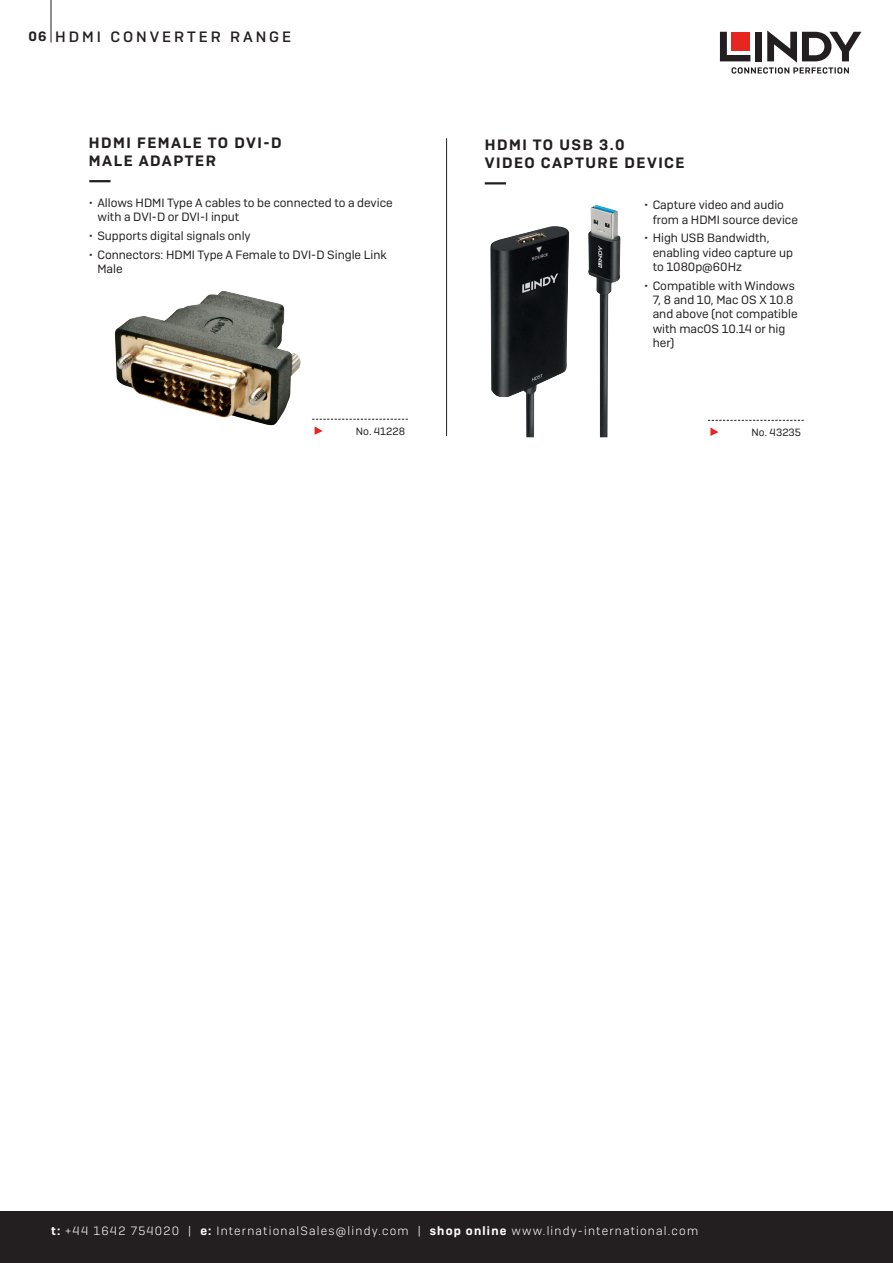
<style>
.page{position:relative;width:893px;height:1263px;background:#fff}
.page>*{position:absolute;margin:0;border:0;box-sizing:border-box;transform-origin:0 0}
.Product-Headline{font:600 15px/18px "Camber";letter-spacing:.1em;color:#231f20}
.Head-1{font:500 15px "Camber";letter-spacing:.2em;color:#231f20}
.Bullets{font:600 13.5px "Camber";color:#231f20}
.t1{font:12px/14.4px "Camber";color:#231f20}
.t2{font:12px "Camber Lg";letter-spacing:.1em;color:#fff}
.Tabelle_No{font:10.5px "Camber";color:#231f20}
.s1{font-family:"Camber";font-weight:600}
</style>
<div class="page">
<div style="left:0;top:1212px;width:893px;height:51px;background:#231f20"></div>
<hr style="left:51px;top:0;width:1px;height:43px;background:#231f20">
<svg style="left:720px;top:31px;width:141px;height:43px"></svg>
<div style="left:731px;top:32px;width:19px;height:18px;background:#e72621"></div>
<div style="left:755px;top:32px;width:7px;height:29px;background:#231f20"></div>
<hr style="left:446px;top:138px;width:1px;height:298px;background:#231f20">
<img style="left:490px;top:205px;width:130px;height:232px">
<svg style="left:710px;top:427px;width:8px;height:9px"></svg>
<svg style="left:708px;top:420px;width:96px;height:1px"></svg>
<hr style="left:485px;top:182px;width:21px;height:2px;background:#231f20">
<img style="left:115px;top:291px;width:186px;height:135px">
<svg style="left:315px;top:426px;width:8px;height:9px"></svg>
<svg style="left:312px;top:419px;width:96px;height:1px"></svg>
<hr style="left:89px;top:180px;width:22px;height:2px;background:#231f20">
<p class="Bullets" style="left:28px;top:28px;width:20px">06</p>
<p class="Head-1" style="left:55px;top:28px;width:237px">HDMI CONVERTER RANGE</p>
<p class="Product-Headline" style="left:89px;top:134px;width:194px">HDMI FEMALE TO DVI-D<br>MALE ADAPTER</p>
<p class="t1" style="left:97px;top:195px;width:297px;text-indent:-9px">• Allows HDMI Type A cables to be connected to a device with a DVI-D or DVI-I input</p>
<p class="t1" style="left:89px;top:228px;width:163px">• Supports digital signals only</p>
<p class="t1" style="left:97px;top:247px;width:291px;text-indent:-9px">• Connectors: HDMI Type A Female to DVI-D Single Link<br>Male</p>
<p class="Tabelle_No" style="left:356px;top:425px;width:51px">No. 41228</p>
<p class="Product-Headline" style="left:485px;top:136px;width:141px">HDMI TO USB 3.0</p>
<p class="Product-Headline" style="left:485px;top:154px;width:201px">VIDEO CAPTURE DEVICE</p>
<p class="t1" style="left:653px;top:198px;width:147px;text-indent:-9px">• Capture video and audio from a HDMI source device</p>
<p class="t1" style="left:653px;top:231px;width:142px;text-indent:-9px">• High USB Bandwidth, enabling video capture up to 1080p@60Hz</p>
<p class="t1" style="left:653px;top:278px;width:146px;text-indent:-9px">• Compatible with Windows<br>7, 8 and 10, Mac OS X 10.8 and above (not compatible with macOS 10.14 or hig her)</p>
<p class="Tabelle_No" style="left:752px;top:426px;width:51px">No. 43235</p>
<p class="t2" style="left:51px;top:1223px;width:649px"><span class="s1">t:</span> +44 1642 754020 | <span class="s1">e:</span> InternationalSales@lindy.com | <span class="s1">shop online</span> www.lindy-international.com</p>
</div>
